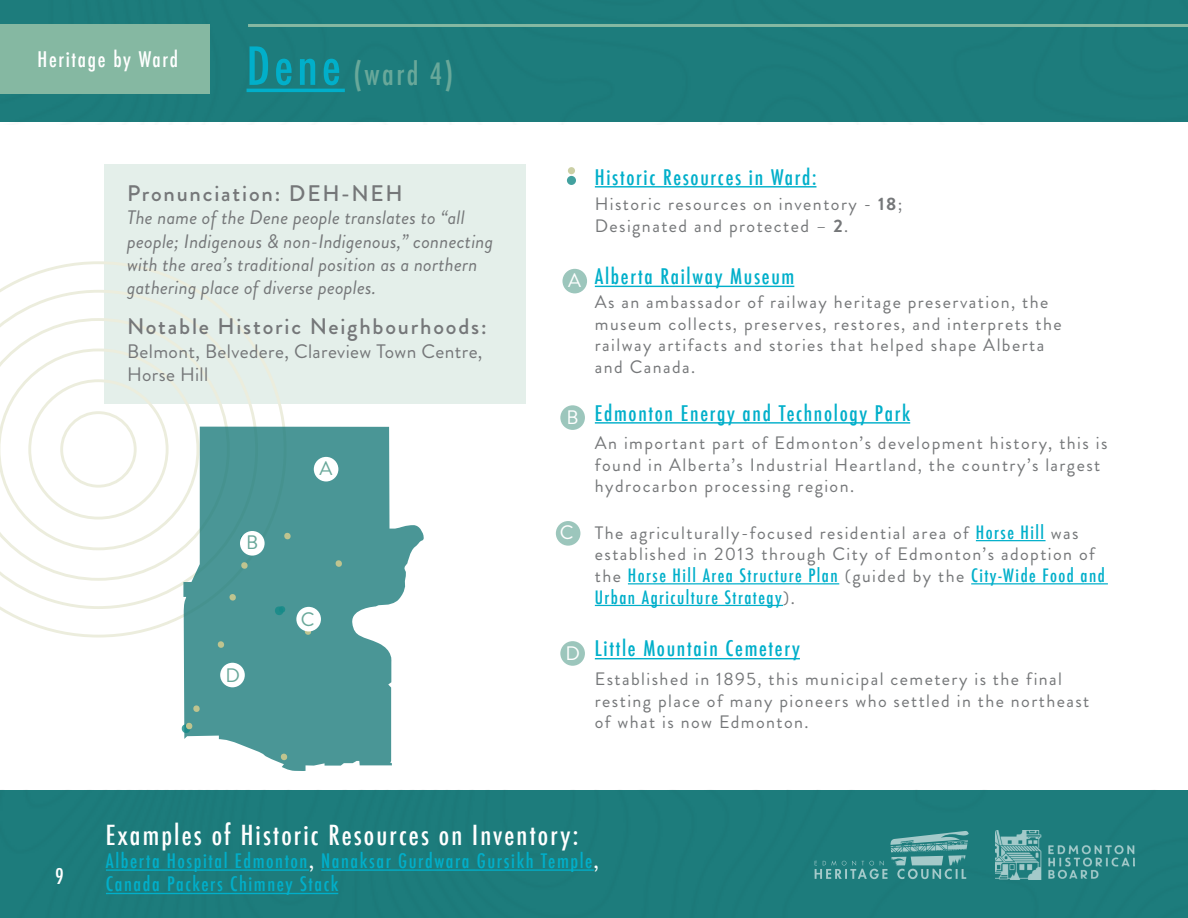
<style>
.page{position:relative;width:1188px;height:918px;background:#fff}
.page>*{position:absolute;margin:0;border:0;box-sizing:border-box;transform-origin:0 0}
.t1{font:500 condensed 30px "Futura";color:#69a89a}
.t2{font:500 condensed 27px "Futura";letter-spacing:.08em;color:#fff}
.t3{font:500 22.5px "Brandon Grotesque";letter-spacing:.08em;color:#757779}
.t4{font:500 condensed 21px "Futura";letter-spacing:.08em;color:#01afca}
.t5{font:500 condensed 21px "Futura";letter-spacing:.08em;color:#fff}
.t6{font:italic 19.5px/23.4px "Brandon Grotesque";letter-spacing:.01em;color:#757779}
.t7{font:500 condensed 19.5px/23.4px "Futura";letter-spacing:.08em;color:#01afca}
.t8{font:19.5px/23.4px "Brandon Grotesque";letter-spacing:.02em;color:#757779}
.t9{font:19.5px "Brandon Grotesque";color:#fff}
.t10{font:19.5px "Brandon Grotesque";color:#69a89a}
.t11{font:18px/21.6px "Brandon Grotesque";letter-spacing:.08em;color:#757779}
.t12{font:500 condensed 18px/21.6px "Futura";letter-spacing:.08em;color:#01afca}
.s1{font-size:51px;color:#01afca}
.s2{font-weight:700}
.s3{font-family:"Futura";font-weight:500;font-stretch:condensed;color:#01afca}
.s4{font-family:"Brandon Grotesque";font-weight:400;font-stretch:normal;color:#757779}
.s5{font-family:"Brandon Grotesque";font-stretch:normal;color:#fff}
</style>
<div class="page">
<div style="left:104px;top:164px;width:422px;height:239px;background:#e4efea"></div>
<svg style="left:0;top:261px;width:287px;height:377px"></svg>
<svg style="left:183px;top:427px;width:241px;height:344px;fill:#4a9696"></svg>
<svg style="left:239px;top:535px;width:4px;height:9px"></svg>
<svg style="left:334px;top:560px;width:9px;height:7px"></svg>
<svg style="left:283px;top:533px;width:9px;height:6px"></svg>
<svg style="left:240px;top:562px;width:9px;height:7px"></svg>
<svg style="left:228px;top:594px;width:9px;height:7px"></svg>
<svg style="left:273px;top:606px;width:13px;height:9px"></svg>
<svg style="left:304px;top:630px;width:8px;height:5px"></svg>
<svg style="left:217px;top:641px;width:8px;height:7px"></svg>
<svg style="left:192px;top:705px;width:9px;height:7px"></svg>
<svg style="left:181px;top:723px;width:13px;height:10px"></svg>
<svg style="left:280px;top:754px;width:8px;height:6px"></svg>
<div style="left:0;top:790px;width:1188px;height:128px;background:#1d7c7c"></div>
<div style="left:0;top:0;width:1188px;height:122px;background:#1d7c7c"></div>
<div style="left:0;top:24px;width:209px;height:70px;background:#85b8a2"></div>
<hr style="left:248px;top:24px;width:940px;height:3px;background:#85b8a2">
<hr style="left:247px;top:89px;width:98px;height:3px;background:#01afca">
<hr style="left:976px;top:540px;width:70px;height:1px;background:#01afca">
<hr style="left:628px;top:583px;width:211px;height:1px;background:#01afca">
<hr style="left:971px;top:583px;width:137px;height:1px;background:#01afca">
<hr style="left:595px;top:605px;width:188px;height:1px;background:#01afca">
<hr style="left:595px;top:286px;width:199px;height:1px;background:#01afca">
<hr style="left:595px;top:186px;width:222px;height:2px;background:#01afca">
<hr style="left:595px;top:422px;width:315px;height:2px;background:#01afca">
<hr style="left:595px;top:658px;width:205px;height:1px;background:#01afca">
<div style="left:562px;top:269px;width:25px;height:24px;background:#9cc6bc;border-radius:50%"></div>
<div style="left:560px;top:405px;width:25px;height:25px;background:#9cc6bc;border-radius:50%"></div>
<div style="left:560px;top:641px;width:25px;height:25px;background:#9cc6bc;border-radius:50%"></div>
<div style="left:556px;top:521px;width:24px;height:25px;background:#9cc6bc;border-radius:50%"></div>
<div style="left:240px;top:531px;width:25px;height:25px;background:#fff;border-radius:50%"></div>
<div style="left:296px;top:607px;width:25px;height:24px;background:#fff;border-radius:50%"></div>
<div style="left:220px;top:663px;width:25px;height:24px;background:#fff;border-radius:50%"></div>
<div style="left:314px;top:457px;width:24px;height:24px;background:#fff;border-radius:50%"></div>
<div style="left:568px;top:167px;width:7px;height:7px;background:#cbcfa5;border-radius:50%"></div>
<svg style="left:567px;top:176px;width:9px;height:9px"></svg>
<svg style="left:815px;top:831px;width:154px;height:48px;background:#3e8f8f"></svg>
<img style="left:995px;top:831px;width:140px;height:48px">
<hr style="left:106px;top:869px;width:203px;height:2px;background:#01afca">
<hr style="left:321px;top:869px;width:273px;height:2px;background:#01afca">
<hr style="left:106px;top:893px;width:232px;height:1px;background:#01afca">
<p class="t5" style="left:38px;top:46px;width:142px">Heritage by Ward</p>
<h1 class="t1" style="left:247px;top:55px;width:208px"><span class="s1">Dene</span> (ward 4)</h1>
<p class="t3" style="left:127px;top:177px;width:277px">Pronunciation: DEH-NEH</p>
<p class="t6" style="left:127px;top:206px;width:368px">The name of the Dene people translates to “all people; Indigenous &amp; non-Indigenous,” connecting with the area’s traditional position as a northern gathering place of diverse peoples.</p>
<p class="t3" style="left:127px;top:311px;width:361px">Notable Historic Neighbourhoods:</p>
<p class="t8" style="left:127px;top:340px;width:357px">Belmont, Belvedere, Clareview Town Centre,<br>Horse Hill</p>
<p class="t10" style="left:246px;top:529px;width:14px">B</p>
<p class="t10" style="left:226px;top:662px;width:16px">D</p>
<p class="t10" style="left:320px;top:455px;width:14px">A</p>
<p class="t10" style="left:301px;top:606px;width:15px">C</p>
<p class="t9" style="left:568px;top:267px;width:14px">A</p>
<p class="t9" style="left:567px;top:404px;width:14px">B</p>
<p class="t9" style="left:560px;top:519px;width:15px">C</p>
<p class="t9" style="left:565px;top:639px;width:16px">D</p>
<p class="t4" style="left:595px;top:163px;width:223px">Historic Resources in Ward:</p>
<p class="t11" style="left:595px;top:193px;width:309px">Historic resources on inventory - <span class="s2">18</span>;<br>Designated and protected – <span class="s2">2</span>.</p>
<p class="t4" style="left:595px;top:263px;width:201px">Alberta Railway Museum</p>
<p class="t11" style="left:595px;top:291px;width:468px">As an ambassador of railway heritage preservation, the museum collects, preserves, restores, and interprets the railway artifacts and stories that helped shape Alberta and Canada.</p>
<p class="t4" style="left:595px;top:399px;width:317px">Edmonton Energy and Technology Park</p>
<p class="t11" style="left:595px;top:432px;width:514px">An important part of Edmonton’s development history, this is found in Alberta’s Industrial Heartland, the country’s largest hydrocarbon processing region.</p>
<p class="t11" style="left:595px;top:522px;width:502px">The agriculturally-focused residential area of <span class="s3">Horse Hill</span> was established in 2013 through City of Edmonton’s adoption of</p>
<p class="t12" style="left:595px;top:565px;width:512px"><span class="s4">the</span> Horse Hill Area Structure Plan <span class="s4">(guided by the</span> City-Wide Food and<br>Urban Agriculture Strategy<span class="s4">).</span></p>
<p class="t4" style="left:595px;top:635px;width:207px">Little Mountain Cemetery</p>
<p class="t11" style="left:595px;top:668px;width:496px">Established in 1895, this municipal cemetery is the final resting place of many pioneers who settled in the northeast of what is now Edmonton.</p>
<p class="t5" style="left:55px;top:862px;width:10px">9</p>
<h2 class="t2" style="left:106px;top:817px;width:474px">Examples of Historic Resources on Inventory:</h2>
<p class="t7" style="left:106px;top:849px;width:494px">Alberta Hospital Edmonton<span class="s5">,</span> Nanaksar Gurdwara Gursikh Temple<span class="s5">,<br></span>Canada Packers Chimney Stack</p>
</div>
